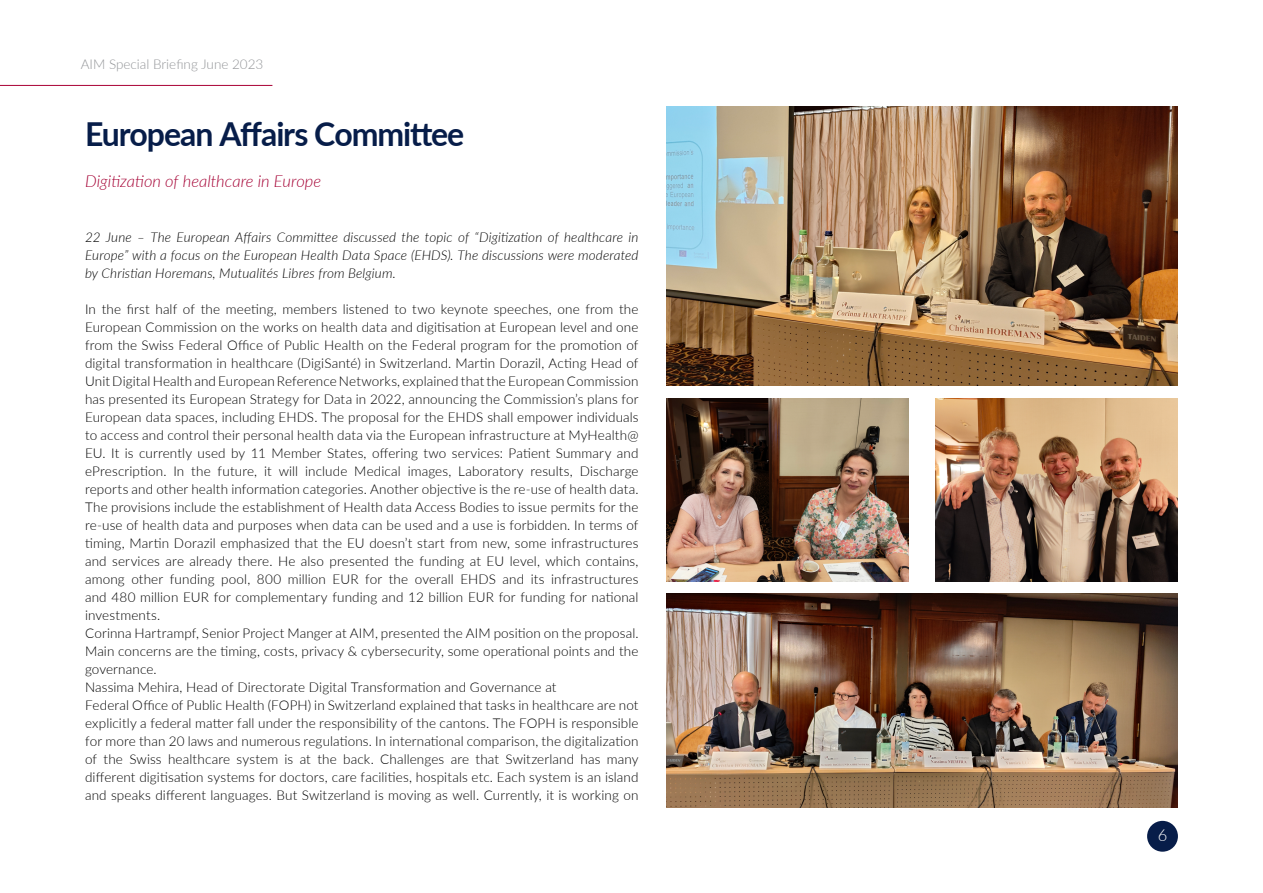
<style>
.page{position:relative;width:1263px;height:893px;background:#fff}
.page>*{position:absolute;margin:0;border:0;box-sizing:border-box;transform-origin:0 0}
.t1{font:700 33px "Lato";letter-spacing:-.035em;color:#071d49}
.t2{font:italic 300 16.5px "Lato";color:#a50034}
.t3{font:300 16.5px "Lato";color:#fff}
.t4{font:300 13.5px/18px "Lato";letter-spacing:.01em;color:#000}
.t5{font:italic 300 13.5px/18px "Lato";letter-spacing:.01em;color:#000;text-align:justify}
.t6{font:300 13.5px "Lato";color:#939598}
</style>
<div class="page">
<div style="left:1147px;top:821px;width:31px;height:31px;background:#071d49;border-radius:50%"></div>
<hr style="left:0;top:85px;width:272px;height:1px;background:#a90034">
<img style="left:935px;top:398px;width:243px;height:184px">
<img style="left:667px;top:398px;width:241px;height:184px">
<img style="left:667px;top:593px;width:511px;height:215px">
<img style="left:667px;top:106px;width:511px;height:280px">
<p class="t6" style="left:81px;top:55px;width:184px">AIM Special Briefing June 2023</p>
<h1 class="t1" style="left:85px;top:110px;width:381px">European Affairs Committee</h1>
<p class="t2" style="left:85px;top:170px;width:238px">Digitization of healthcare in Europe</p>
<p class="t5" style="left:85px;top:228px;width:555px">22 June – The European Affairs Committee discussed the topic of “Digitization of healthcare in Europe” with a focus on the European Health Data Space (EHDS). The discussions were moderated by Christian Horemans, Mutualités Libres from Belgium.</p>
<p class="t4" style="left:85px;top:300px;width:555px">In the first half of the meeting, members listened to two keynote speeches, one from the European Commission on the works on health data and digitisation at European level and one from the Swiss Federal Office of Public Health on the Federal program for the promotion of digital transformation in healthcare (DigiSanté) in Switzerland. Martin Dorazil, Acting Head of Unit Digital Health and European Reference Networks, explained that the European Commission has presented its European Strategy for Data in 2022, announcing the Commission’s plans for European data spaces, including EHDS. The proposal for the EHDS shall empower individuals to access and control their personal health data via the European infrastructure at MyHealth@ EU. It is currently used by 11 Member States, offering two services: Patient Summary and ePrescription. In the future, it will include Medical images, Laboratory results, Discharge reports and other health information categories. Another objective is the re-use of health data.<br>The provisions include the establishment of Health data Access Bodies to issue permits for the re-use of health data and purposes when data can be used and a use is forbidden. In terms of timing, Martin Dorazil emphasized that the EU doesn’t start from new, some infrastructures and services are already there. He also presented the funding at EU level, which contains, among other funding pool, 800 million EUR for the overall EHDS and its infrastructures and 480 million EUR for complementary funding and 12 billion EUR for funding for national investments.<br>Corinna Hartrampf, Senior Project Manger at AIM, presented the AIM position on the proposal.<br>Main concerns are the timing, costs, privacy &amp; cybersecurity, some operational points and the governance.<br>Nassima Mehira, Head of Directorate Digital Transformation and Governance at<br>Federal Office of Public Health (FOPH) in Switzerland explained that tasks in healthcare are not explicitly a federal matter fall under the responsibility of the cantons. The FOPH is responsible for more than 20 laws and numerous regulations. In international comparison, the digitalization of the Swiss healthcare system is at the back. Challenges are that Switzerland has many different digitisation systems for doctors, care facilities, hospitals etc. Each system is an island and speaks different languages. But Switzerland is moving as well. Currently, it is working on</p>
<p class="t3" style="left:1158px;top:824px;width:11px">6</p>
</div>
